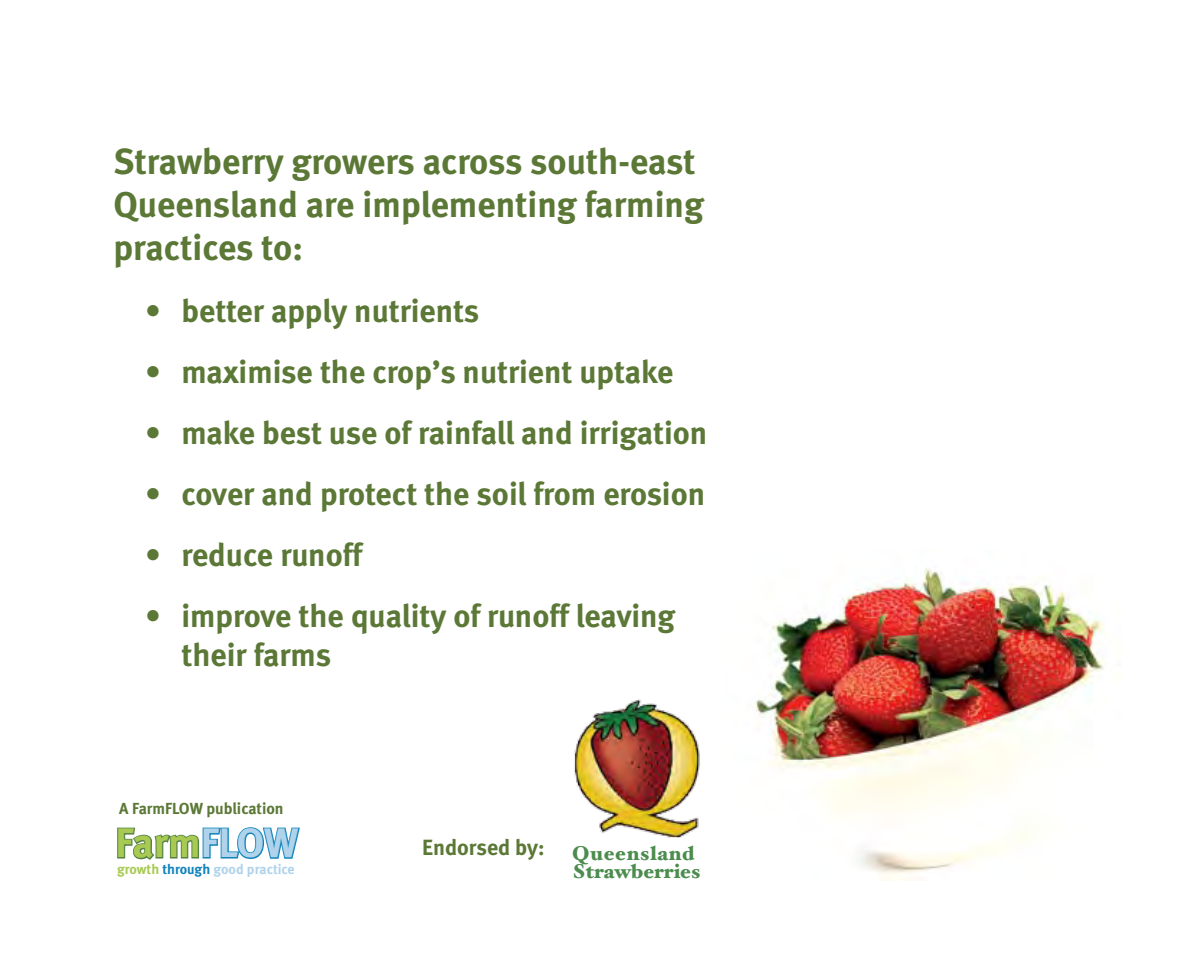
<style>
.page{position:relative;width:1191px;height:953px;background:#fff}
.page>*{position:absolute;margin:0;border:0;box-sizing:border-box;transform-origin:0 0}
.t1{font:700 41.2px "Meta";color:#a8ca53}
.Head_2{font:700 36px/43.2px "Meta";color:#5b7836}
.Head_2-2{font:700 32px/61px "Meta";color:#5b7836}
.Head_3{font:700 22px "Meta";color:#5b7836}
.Head_3-2{font:900 20px/18px "Hoefler Text";color:#4c8c4e}
.t2{font:700 16px "Meta";color:#5b7836}
.t3{font:700 14px "Meta";color:#afd3eb}
.s1{color:#afd3eb}
.s2{color:#a8ca53}
.s3{color:#1183bb}
</style>
<div class="page">
<svg style="left:117px;top:827px;width:183px;height:33px"></svg>
<img style="left:755px;top:568px;width:349px;height:312px">
<img style="left:574px;top:699px;width:126px;height:138px">
<h2 class="Head_2" style="left:113px;top:139px;width:592px">Strawberry growers across south-east<br>Queensland are implementing farming practices to:</h2>
<h2 class="Head_2-2" style="left:181px;top:279px;width:299px">better apply nutrients</h2>
<h2 class="Head_2-2" style="left:181px;top:340px;width:493px">maximise the crop’s nutrient uptake</h2>
<h2 class="Head_2-2" style="left:181px;top:402px;width:527px">make best use of rainfall and irrigation</h2>
<h2 class="Head_2-2" style="left:181px;top:463px;width:525px">cover and protect the soil from erosion</h2>
<h2 class="Head_2-2" style="left:181px;top:524px;width:182px">reduce runoff</h2>
<h2 class="Head_2-2" style="left:181px;top:596px;width:495px;line-height:38.4px">improve the quality of runoff leaving their farms</h2>
<p class="Head_2-2" style="left:145px;top:279px;width:17px;text-align:justify">• • • • • •</p>
<p class="t2" style="left:119px;top:799px;width:166px">A FarmFLOW publication</p>
<p class="t1" style="left:115px;top:818px;width:184px">Farm<span class="s1">FLOW</span></p>
<p class="t3" style="left:117px;top:860px;width:179px"><span class="s2">growth</span> <span class="s3">through</span> good practice</p>
<h3 class="Head_3" style="left:422px;top:834px;width:124px">Endorsed by:</h3>
<h3 class="Head_3-2" style="left:572px;top:844px;width:130px">Queensland<br>Strawberries</h3>
</div>
